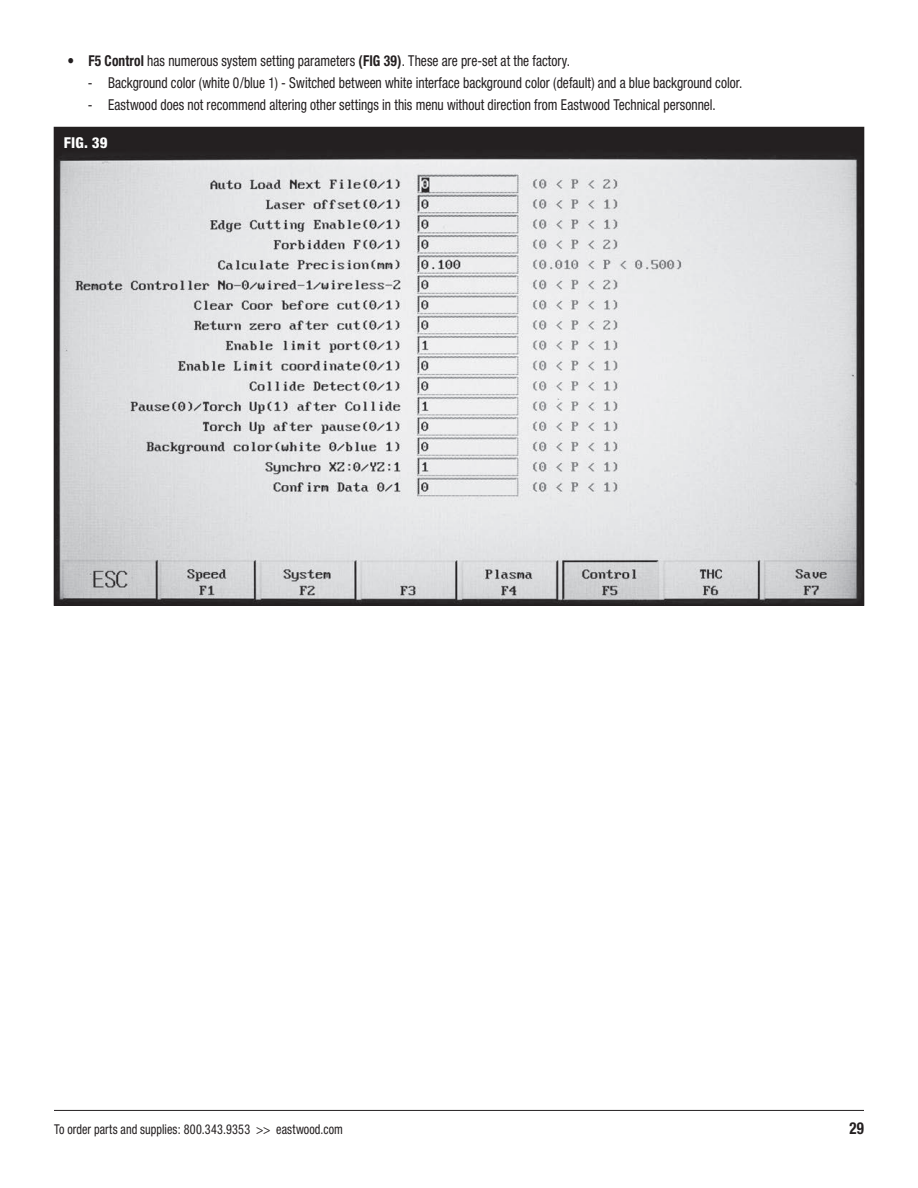
<style>
.page{position:relative;width:918px;height:1188px;background:#fff}
.page>*{position:absolute;margin:0;border:0;box-sizing:border-box;transform-origin:0 0}
.t1{font:700 condensed 16.5px "Helvetica Neue";color:#231f20;scale:.9 1}
.t2{font:condensed 15px "Helvetica Neue";color:#231f20;scale:.9 1}
.t3{font:800 condensed 15px "Helvetica Neue";color:#fff}
.t4{font:condensed 13.5px "Helvetica Neue";letter-spacing:.01em;color:#231f20;scale:.9 1}
.s1{font-weight:700}
</style>
<div class="page">
<hr style="left:54px;top:1110px;width:810px;height:1px;background:#231f20">
<img style="left:56px;top:129px;width:806px;height:475px">
<svg style="left:62px;top:131px;width:48px;height:20px"></svg>
<p class="t2" style="left:68px;top:52px;width:560px">• <span class="s1">F5 Control</span> has numerous system setting parameters <span class="s1">(FIG 39)</span>. These are pre-set at the factory.</p>
<p class="t2" style="left:88px;top:74px;width:729px">- Background color (white 0/blue 1) - Switched between white interface background color (default) and a blue background color.</p>
<p class="t2" style="left:88px;top:96px;width:699px">- Eastwood does not recommend altering other settings in this menu without direction from Eastwood Technical personnel.</p>
<p class="t3" style="left:64px;top:133px;width:45px">FIG. 39</p>
<p class="t4" style="left:54px;top:1121px;width:323px">To order parts and supplies: 800.343.9353 &gt;&gt; eastwood.com</p>
<p class="t1" style="left:850px;top:1118px;width:18px">29</p>
</div>
